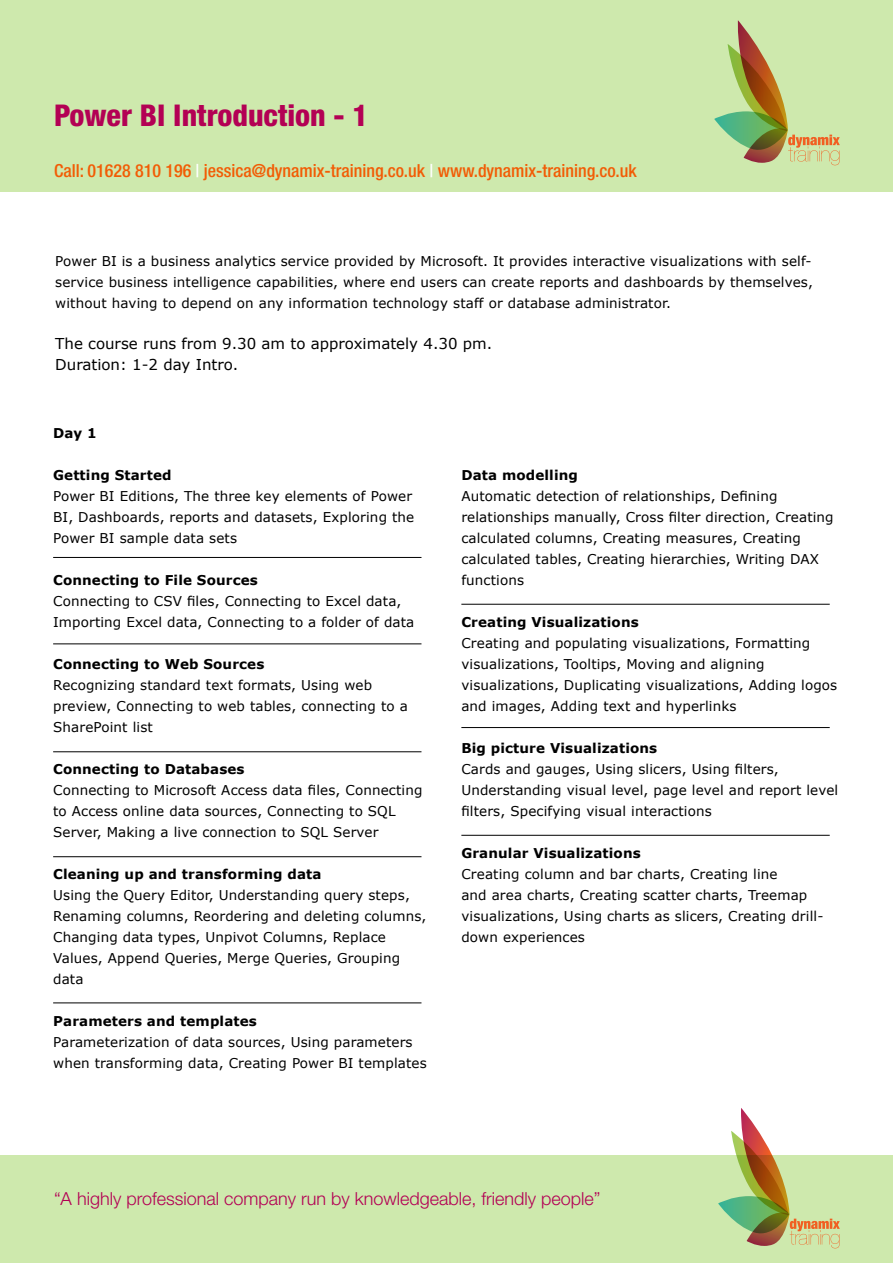
<style>
.page{position:relative;width:893px;height:1263px;background:#fff}
.page>*{position:absolute;margin:0;border:0;box-sizing:border-box;transform-origin:0 0}
.t1{font:800 condensed 30px "Helvetica Neue LT Std";color:#b30054}
.t2{font:500 condensed 18px "Helvetica Neue LT Std";color:#f25c05}
.t3{font:300 18px "Helvetica Neue LT Std";color:#b30054}
.t4{font:15px/21px "Verdana";color:#000}
.t5{font:13.5px/21px "Verdana";letter-spacing:.01em;color:#000}
.t6{font:700 13.5px "Verdana";letter-spacing:.01em;color:#000}
.s1{color:#fff}
</style>
<div class="page">
<hr style="left:0;top:1155px;width:1px;height:108px;background:#cee9ad">
<div style="left:1px;top:1155px;width:892px;height:108px;background:#cee9ad"></div>
<div style="left:0;top:0;width:893px;height:191px;background:#cee9ad"></div>
<svg style="left:714px;top:20px;width:126px;height:145px"></svg>
<svg style="left:718px;top:1108px;width:122px;height:140px"></svg>
<hr style="left:53px;top:557px;width:368px;height:1px;background:#000">
<hr style="left:461px;top:604px;width:369px;height:1px;background:#000">
<hr style="left:461px;top:727px;width:369px;height:1px;background:#000">
<hr style="left:461px;top:835px;width:369px;height:1px;background:#000">
<hr style="left:53px;top:643px;width:368px;height:1px;background:#000">
<hr style="left:53px;top:751px;width:368px;height:1px;background:#000">
<hr style="left:53px;top:856px;width:368px;height:1px;background:#000">
<hr style="left:53px;top:1002px;width:368px;height:1px;background:#000">
<h1 class="t1" style="left:54px;top:97px;width:316px">Power BI Introduction - 1</h1>
<h2 class="t2" style="left:54px;top:160px;width:584px">Call: 01628 810 196 <span class="s1">|</span> jessica@dynamix-training.co.uk <span class="s1">|</span> www.dynamix-training.co.uk</h2>
<p class="t5" style="left:55px;top:250px;width:759px;text-align:justify">Power BI is a business analytics service provided by Microsoft. It provides interactive visualizations with self&shy;service business intelligence capabilities, where end users can create reports and dashboards by themselves, without having to depend on any information technology staff or database administrator.</p>
<p class="t4" style="left:55px;top:334px;width:438px">The course runs from 9.30 am to approximately 4.30 pm.<br>Duration: 1-2 day Intro.</p>
<p class="t6" style="left:53px;top:424px;width:45px">Day 1</p>
<p class="t6" style="left:53px;top:466px;width:120px">Getting Started</p>
<p class="t5" style="left:53px;top:486px;width:363px">Power BI Editions, The three key elements of Power<br>BI, Dashboards, reports and datasets, Exploring the<br>Power BI sample data sets</p>
<p class="t6" style="left:53px;top:571px;width:206px">Connecting to File Sources</p>
<p class="t5" style="left:53px;top:591px;width:363px">Connecting to CSV files, Connecting to Excel data,<br>Importing Excel data, Connecting to a folder of data</p>
<p class="t6" style="left:53px;top:655px;width:213px">Connecting to Web Sources</p>
<p class="t5" style="left:53px;top:675px;width:356px">Recognizing standard text formats, Using web preview, Connecting to web tables, connecting to a<br>SharePoint list</p>
<p class="t6" style="left:53px;top:760px;width:193px">Connecting to Databases</p>
<p class="t5" style="left:53px;top:780px;width:371px">Connecting to Microsoft Access data files, Connecting to Access online data sources, Connecting to SQL<br>Server, Making a live connection to SQL Server</p>
<p class="t6" style="left:53px;top:865px;width:270px">Cleaning up and transforming data</p>
<p class="t5" style="left:53px;top:885px;width:375px">Using the Query Editor, Understanding query steps, Renaming columns, Reordering and deleting columns, Changing data types, Unpivot Columns, Replace Values, Append Queries, Merge Queries, Grouping data</p>
<p class="t6" style="left:53px;top:1012px;width:205px">Parameters and templates</p>
<p class="t5" style="left:53px;top:1032px;width:375px">Parameterization of data sources, Using parameters when transforming data, Creating Power BI templates</p>
<p class="t6" style="left:461px;top:466px;width:118px">Data modelling</p>
<p class="t5" style="left:461px;top:486px;width:374px">Automatic detection of relationships, Defining relationships manually, Cross filter direction, Creating calculated columns, Creating measures, Creating calculated tables, Creating hierarchies, Writing DAX functions</p>
<p class="t6" style="left:461px;top:614px;width:179px">Creating Visualizations</p>
<p class="t5" style="left:461px;top:633px;width:377px">Creating and populating visualizations, Formatting visualizations, Tooltips, Moving and aligning visualizations, Duplicating visualizations, Adding logos and images, Adding text and hyperlinks</p>
<p class="t6" style="left:461px;top:740px;width:197px">Big picture Visualizations</p>
<p class="t5" style="left:461px;top:759px;width:378px">Cards and gauges, Using slicers, Using filters,<br>Understanding visual level, page level and report level filters, Specifying visual interactions</p>
<p class="t6" style="left:461px;top:845px;width:181px">Granular Visualizations</p>
<p class="t5" style="left:461px;top:864px;width:364px">Creating column and bar charts, Creating line<br>and area charts, Creating scatter charts, Treemap visualizations, Using charts as slicers, Creating drill&shy;down experiences</p>
<h2 class="t3" style="left:54px;top:1188px;width:548px">“A highly professional company run by knowledgeable, friendly people”</h2>
</div>
